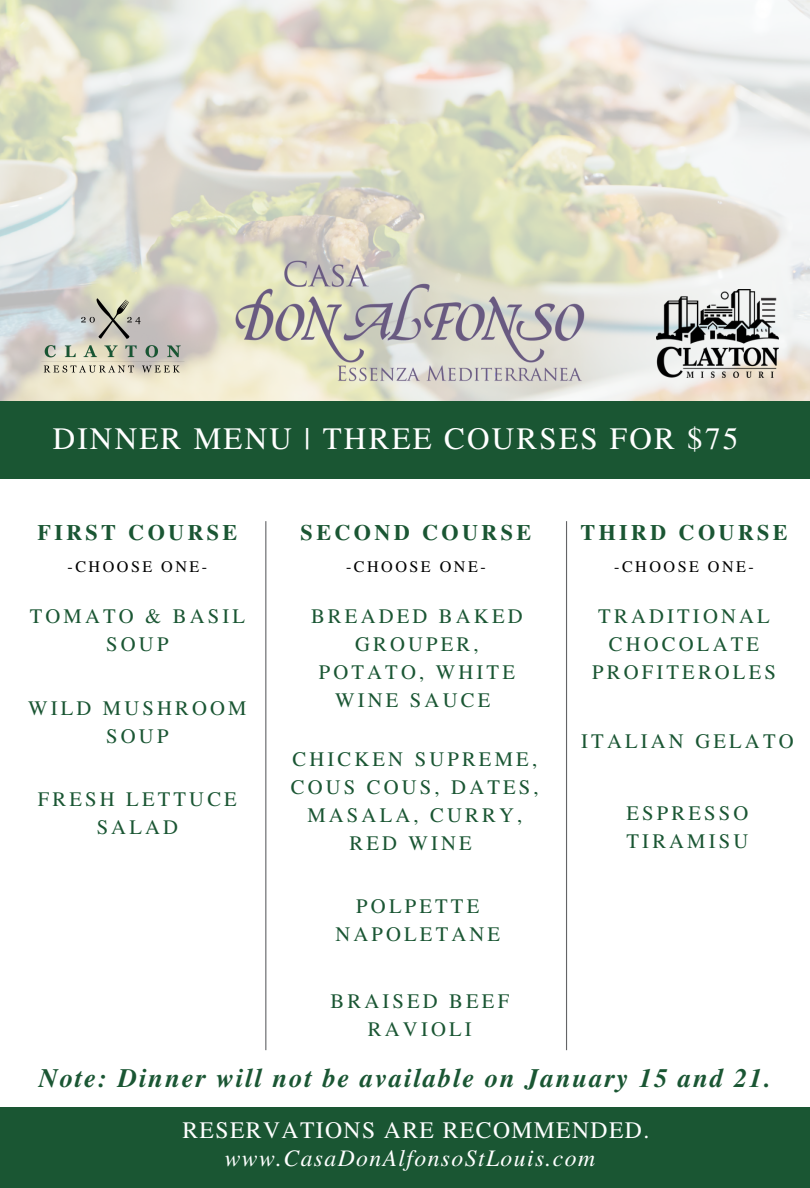
<style>
.page{position:relative;width:810px;height:1188px;background:#fff}
.page>*{position:absolute;margin:0;border:0;box-sizing:border-box;transform-origin:0 0}
.t1{font:31.05px "Free Serif";letter-spacing:.07em;color:#fff}
.t2{font:italic 700 26.55px "Free Serif";letter-spacing:.07em;color:#1a5633}
.t3{font:italic 23.7px "Free Serif";letter-spacing:.06em;color:#fff}
.t4{font:23.7px "Free Serif";letter-spacing:.06em;color:#fff}
.t5{font:700 22.05px "Free Serif";letter-spacing:.155em;color:#1a5633}
.t6{font:20.55px/28.2px "Free Serif";letter-spacing:.155em;color:#1a5633;text-align:center}
.t7{font:16.05px "Free Serif";letter-spacing:.155em;color:#000}
</style>
<div class="page">
<img style="left:0;top:0;width:810px;height:400px">
<hr style="left:265px;top:521px;width:1px;height:529px;background:#636466">
<hr style="left:566px;top:521px;width:1px;height:529px;background:#636466">
<div style="left:0;top:401px;width:810px;height:77px;background:#1a5633"></div>
<div style="left:0;top:1107px;width:810px;height:81px;background:#1a5633"></div>
<img style="left:32px;top:292px;width:161px;height:89px">
<img style="left:657px;top:290px;width:121px;height:88px">
<img style="left:236px;top:261px;width:348px;height:120px">
<p class="t1" style="left:53px;top:422px;width:687px">DINNER MENU | THREE COURSES FOR $75</p>
<p class="t5" style="left:38px;top:520px;width:201px">FIRST COURSE</p>
<p class="t5" style="left:301px;top:520px;width:232px">SECOND COURSE</p>
<p class="t5" style="left:581px;top:520px;width:209px">THIRD COURSE</p>
<p class="t7" style="left:68px;top:558px;width:141px">-CHOOSE ONE-</p>
<p class="t7" style="left:346px;top:558px;width:141px">-CHOOSE ONE-</p>
<p class="t7" style="left:614px;top:558px;width:141px">-CHOOSE ONE-</p>
<p class="t6" style="left:30px;top:603px;width:217px">TOMATO &amp; BASIL<br>SOUP</p>
<p class="t6" style="left:311px;top:603px;width:213px">BREADED BAKED<br>GROUPER,<br>POTATO, WHITE<br>WINE SAUCE</p>
<p class="t6" style="left:592px;top:603px;width:185px">TRADITIONAL<br>CHOCOLATE<br>PROFITEROLES</p>
<p class="t6" style="left:28px;top:695px;width:220px">WILD MUSHROOM<br>SOUP</p>
<p class="t6" style="left:581px;top:728px;width:214px">ITALIAN GELATO</p>
<p class="t6" style="left:38px;top:786px;width:201px">FRESH LETTUCE<br>SALAD</p>
<p class="t6" style="left:291px;top:746px;width:249px">CHICKEN SUPREME,<br>COUS COUS, DATES,<br>MASALA, CURRY,<br>RED WINE</p>
<p class="t6" style="left:335px;top:893px;width:166px">POLPETTE<br>NAPOLETANE</p>
<p class="t6" style="left:330px;top:988px;width:180px">BRAISED BEEF<br>RAVIOLI</p>
<p class="t6" style="left:626px;top:800px;width:123px;text-align:left">ESPRESSO<br>TIRAMISU</p>
<p class="t2" style="left:39px;top:1063px;width:734px">Note: Dinner will not be available on January 15 and 21.</p>
<p class="t4" style="left:182px;top:1117px;width:468px">RESERVATIONS ARE RECOMMENDED.</p>
<p class="t3" style="left:225px;top:1145px;width:372px">www.CasaDonAlfonsoStLouis.com</p>
</div>
